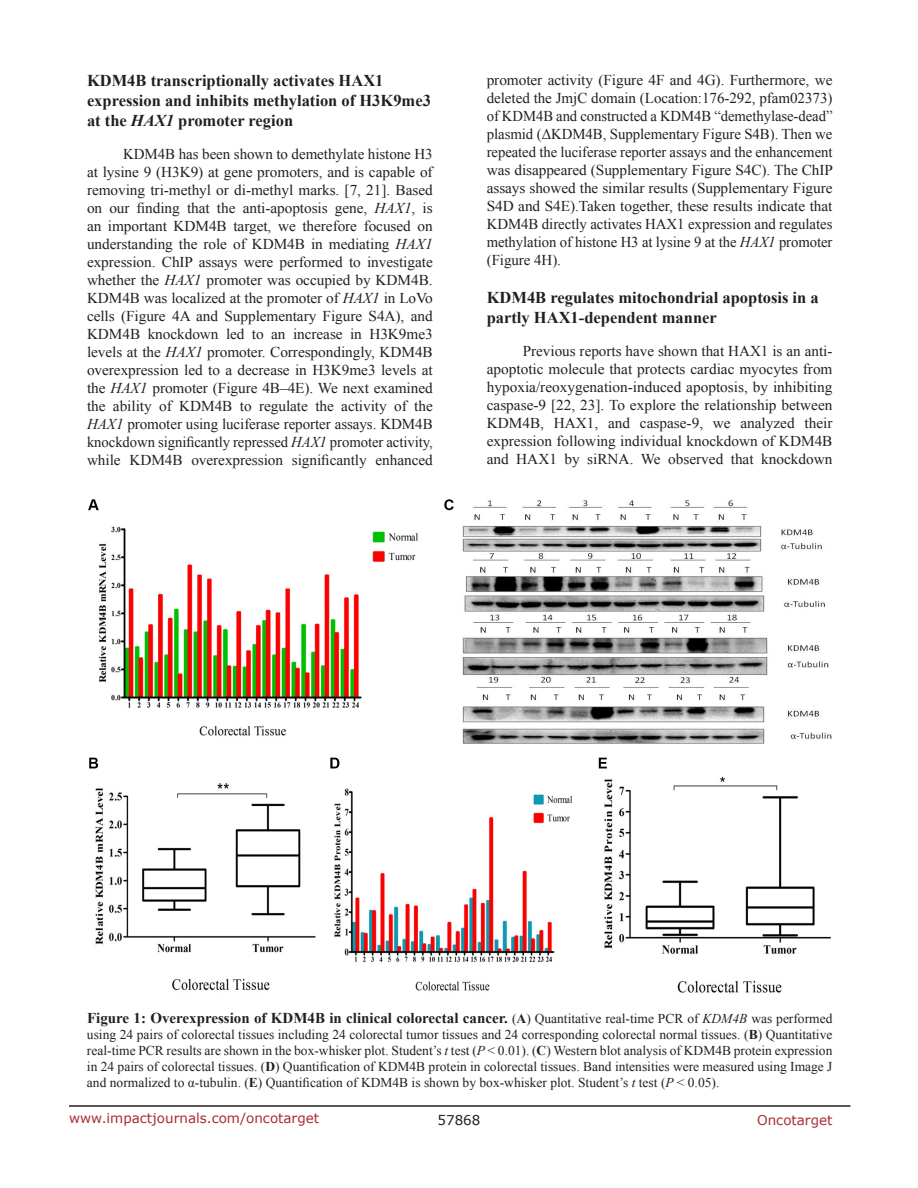
<style>
.page{position:relative;width:918px;height:1188px;background:#fff}
.page>*{position:absolute;margin:0;border:0;box-sizing:border-box;transform-origin:0 0}
.t1{font:700 16.5px/19.8px "Times New Roman";color:#231f20}
.t2{font:15px/18px "Times New Roman";letter-spacing:-.005em;color:#231f20;text-align:justify}
.t3{font:700 15px "Times New Roman";color:#231f20}
.t4{font:13.5px/16.2px "Times New Roman";color:#231f20;text-align:justify}
.t5{font:13.5px "Verdana";color:#ac2b31}
.t6{font:13.5px "Verdana";color:#231f20}
.s1{font-style:italic}
.s2{font-weight:400;font-size:13.5px}
.s3{font-size:13.5px}
.s4{font-weight:400;font-style:italic;font-size:13.5px}
.s5{font-weight:700}
</style>
<div class="page">
<hr style="left:69px;top:1105px;width:781px;height:2px;background:#231f20">
<img style="left:88px;top:499px;width:743px;height:494px">
<p class="t1" style="left:87px;top:70px;width:345px">KDM4B transcriptionally activates HAX1 expression and inhibits methylation of H3K9me3 at the <span class="s1">HAX1</span> promoter region</p>
<p class="t2" style="left:87px;top:145px;width:347px;text-indent:36px">KDM4B has been shown to demethylate histone H3 at lysine 9 (H3K9) at gene promoters, and is capable of removing tri-methyl or di-methyl marks. [7, 21]. Based on our finding that the anti-apoptosis gene, <span class="s1">HAX1</span>, is an important KDM4B target, we therefore focused on understanding the role of KDM4B in mediating <span class="s1">HAX1 </span>expression. ChIP assays were performed to investigate whether the <span class="s1">HAX1</span> promoter was occupied by KDM4B.<br>KDM4B was localized at the promoter of <span class="s1">HAX1</span> in LoVo cells (Figure 4A and Supplementary Figure S4A), and KDM4B knockdown led to an increase in H3K9me3 levels at the <span class="s1">HAX1</span> promoter. Correspondingly, KDM4B overexpression led to a decrease in H3K9me3 levels at the <span class="s1">HAX1</span> promoter (Figure 4B–4E). We next examined the ability of KDM4B to regulate the activity of the <span class="s1">HAX1</span> promoter using luciferase reporter assays. KDM4B knockdown significantly repressed <span class="s1">HAX1</span> promoter activity, while KDM4B overexpression significantly enhanced</p>
<p class="t2" style="left:487px;top:71px;width:348px">promoter activity (Figure 4F and 4G). Furthermore, we deleted the JmjC domain (Location:176-292, pfam02373) of KDM4B and constructed a KDM4B “demethylase-dead” plasmid (ΔKDM4B, Supplementary Figure S4B). Then we repeated the luciferase reporter assays and the enhancement was disappeared (Supplementary Figure S4C). The ChIP assays showed the similar results (Supplementary Figure S4D and S4E).Taken together, these results indicate that KDM4B directly activates HAX1 expression and regulates methylation of histone H3 at lysine 9 at the <span class="s1">HAX1</span> promoter (Figure 4H).</p>
<p class="t1" style="left:487px;top:287px;width:334px">KDM4B regulates mitochondrial apoptosis in a partly HAX1-dependent manner</p>
<p class="t2" style="left:487px;top:342px;width:347px;text-indent:36px">Previous reports have shown that HAX1 is an anti&shy;apoptotic molecule that protects cardiac myocytes from hypoxia/reoxygenation-induced apoptosis, by inhibiting caspase-9 [22, 23]. To explore the relationship between KDM4B, HAX1, and caspase-9, we analyzed their expression following individual knockdown of KDM4B and HAX1 by siRNA. We observed that knockdown</p>
<p class="t3" style="left:87px;top:1007px;width:747px">Figure 1: Overexpression of KDM4B in clinical colorectal cancer. <span class="s2">(</span><span class="s3">A</span><span class="s2">) Quantitative real-time PCR of</span> <span class="s4">KDM4B</span> <span class="s2">was performed</span></p>
<p class="t4" style="left:87px;top:1026px;width:747px">using 24 pairs of colorectal tissues including 24 colorectal tumor tissues and 24 corresponding colorectal normal tissues. (<span class="s5">B</span>) Quantitative real-time PCR results are shown in the box-whisker plot. Student’s <span class="s1">t</span> test (<span class="s1">P</span> &lt; 0.01). (<span class="s5">C</span>) Western blot analysis of KDM4B protein expression in 24 pairs of colorectal tissues. (<span class="s5">D</span>) Quantification of KDM4B protein in colorectal tissues. Band intensities were measured using Image J and normalized to α-tubulin. (<span class="s5">E</span>) Quantification of KDM4B is shown by box-whisker plot. Student’s <span class="s1">t</span> test (<span class="s1">P</span> &lt; 0.05).</p>
<p class="t5" style="left:69px;top:1109px;width:252px">www.impactjournals.com/oncotarget</p>
<p class="t6" style="left:438px;top:1111px;width:44px">57868</p>
<p class="t5" style="left:757px;top:1111px;width:77px">Oncotarget</p>
</div>
